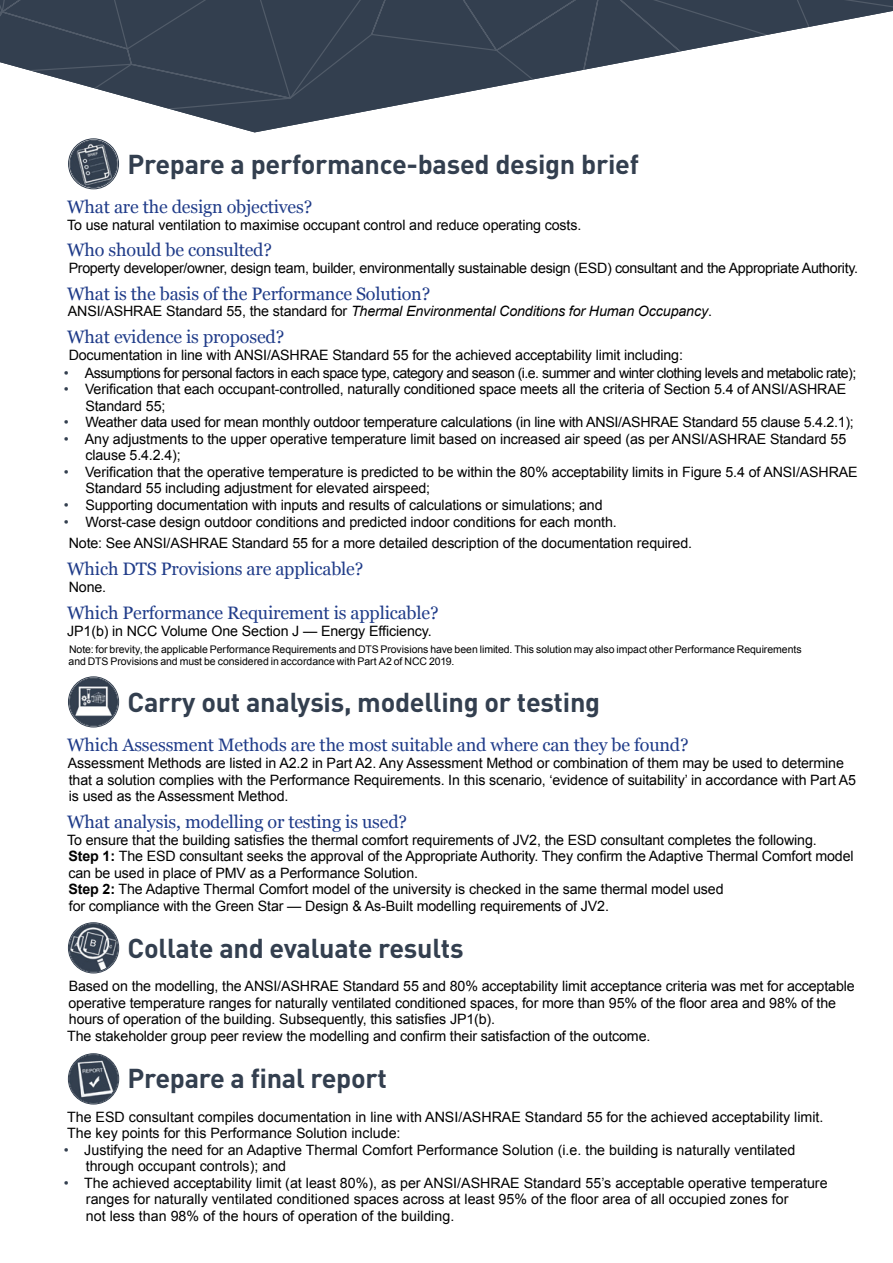
<style>
.page{position:relative;width:893px;height:1263px;background:#fff}
.page>*{position:absolute;margin:0;border:0;box-sizing:border-box;transform-origin:0 0}
.Heading_1{font:700 27px "DIN Pro";letter-spacing:-.01em;color:#333f4f}
.Heading_2{font:18px "Georgia";letter-spacing:-.01em;color:#203c89}
.List_Paragraph{font:14.25px/16.5px "Arial";letter-spacing:-.01em;color:#000}
.List_Paragraph-2{font:14.25px "Arial";letter-spacing:-.04em;color:#000}
.t1{font:italic 14.25px "Arial";letter-spacing:-.01em;color:#000}
.Footnotes{font:10.5px/12px "Arial";letter-spacing:-.005em;color:#000}
.s1{font-style:normal}
.s2{color:#333f4f}
.s3{font-weight:700}
</style>
<div class="page">
<svg style="left:0;top:0;width:893px;height:132px"></svg>
<img style="left:70px;top:140px;width:47px;height:47px;border-radius:23px">
<div style="left:68px;top:138px;width:51px;height:51px;border:1px solid #333f4f;border-radius:50%"></div>
<div style="left:70px;top:140px;width:47px;height:48px;border:1px solid #333f4f;border-radius:50%"></div>
<img style="left:69px;top:1055px;width:49px;height:48px;border-radius:24px">
<div style="left:68px;top:1053px;width:51px;height:51px;border:1px solid #333f4f;border-radius:50%"></div>
<div style="left:69px;top:1054px;width:49px;height:49px;border:1px solid #333f4f;border-radius:50%"></div>
<img style="left:70px;top:678px;width:47px;height:48px;border-radius:24px">
<div style="left:68px;top:676px;width:51px;height:51px;border:1px solid #333f4f;border-radius:50%"></div>
<div style="left:69px;top:678px;width:49px;height:48px;border:1px solid #333f4f;border-radius:50%"></div>
<img style="left:70px;top:924px;width:48px;height:48px;border-radius:24px">
<div style="left:68px;top:922px;width:51px;height:51px;border:1px solid #333f4f;border-radius:50%"></div>
<div style="left:69px;top:923px;width:49px;height:49px;border:1px solid #333f4f;border-radius:50%"></div>
<p class="Heading_1" style="left:128px;top:146px;width:513px">Prepare a performance-based design brief</p>
<p class="Heading_2" style="left:67px;top:194px;width:247px">What are the design objectives?</p>
<p class="List_Paragraph" style="left:67px;top:217px;width:516px">To use natural ventilation to maximise occupant control and reduce operating costs.</p>
<p class="Heading_2" style="left:67px;top:237px;width:206px">Who should be consulted?</p>
<p class="List_Paragraph" style="left:69px;top:260px;width:791px">Property developer/owner, design team, builder, environmentally sustainable design (ESD) consultant and the Appropriate Authority.</p>
<p class="Heading_2" style="left:67px;top:280px;width:365px">What is the basis of the Performance Solution?</p>
<p class="t1" style="left:68px;top:302px;width:646px"><span class="s1">ANSI/ASHRAE Standard 55, the standard for</span> Thermal Environmental Conditions for Human Occupancy<span class="s1">.</span></p>
<p class="Heading_2" style="left:67px;top:324px;width:219px">What evidence is proposed?</p>
<p class="List_Paragraph" style="left:69px;top:347px;width:616px">Documentation in line with ANSI/ASHRAE Standard 55 for the achieved acceptability limit including:</p>
<p class="List_Paragraph-2" style="left:64px;top:363px;width:794px"><span class="s2">•</span> Assumptions for personal factors in each space type, category and season (i.e. summer and winter clothing levels and metabolic rate);</p>
<p class="List_Paragraph" style="left:85px;top:381px;width:762px;text-indent:-22px"><span class="s2">•</span> Verification that each occupant-controlled, naturally conditioned space meets all the criteria of Section 5.4 of ANSI/ASHRAE<br>Standard 55;</p>
<p class="List_Paragraph" style="left:64px;top:414px;width:792px"><span class="s2">•</span> Weather data used for mean monthly outdoor temperature calculations (in line with ANSI/ASHRAE Standard 55 clause 5.4.2.1);</p>
<p class="List_Paragraph" style="left:85px;top:430px;width:762px;text-indent:-22px"><span class="s2">•</span> Any adjustments to the upper operative temperature limit based on increased air speed (as per ANSI/ASHRAE Standard 55 clause 5.4.2.4);</p>
<p class="List_Paragraph" style="left:85px;top:463px;width:774px;text-indent:-22px"><span class="s2">•</span> Verification that the operative temperature is predicted to be within the 80% acceptability limits in Figure 5.4 of ANSI/ASHRAE<br>Standard 55 including adjustment for elevated airspeed;</p>
<p class="List_Paragraph" style="left:64px;top:496px;width:540px"><span class="s2">•</span> Supporting documentation with inputs and results of calculations or simulations; and</p>
<p class="List_Paragraph" style="left:64px;top:514px;width:554px"><span class="s2">•</span> Worst-case design outdoor conditions and predicted indoor conditions for each month.</p>
<p class="List_Paragraph" style="left:69px;top:535px;width:625px">Note: See ANSI/ASHRAE Standard 55 for a more detailed description of the documentation required.</p>
<p class="Heading_2" style="left:67px;top:556px;width:298px">Which DTS Provisions are applicable?</p>
<p class="List_Paragraph" style="left:69px;top:579px;width:39px">None.</p>
<p class="Heading_2" style="left:67px;top:600px;width:373px">Which Performance Requirement is applicable?</p>
<p class="List_Paragraph" style="left:67px;top:623px;width:366px">JP1(b) in NCC Volume One Section J — Energy Efficiency.</p>
<p class="Footnotes" style="left:69px;top:643px;width:734px">Note: for brevity, the applicable Performance Requirements and DTS Provisions have been limited. This solution may also impact other Performance Requirements and DTS Provisions and must be considered in accordance with Part A2 of NCC 2019.</p>
<p class="Heading_1" style="left:128px;top:683px;width:474px">Carry out analysis, modelling or testing</p>
<p class="Heading_2" style="left:67px;top:732px;width:623px">Which Assessment Methods are the most suitable and where can they be found?</p>
<p class="List_Paragraph" style="left:68px;top:755px;width:790px">Assessment Methods are listed in A2.2 in Part A2. Any Assessment Method or combination of them may be used to determine that a solution complies with the Performance Requirements. In this scenario, ‘evidence of suitability’ in accordance with Part A5 is used as the Assessment Method.</p>
<p class="Heading_2" style="left:67px;top:809px;width:341px">What analysis, modelling or testing is used?</p>
<p class="List_Paragraph" style="left:67px;top:831px;width:751px">To ensure that the building satisfies the thermal comfort requirements of JV2, the ESD consultant completes the following.</p>
<p class="List_Paragraph" style="left:68px;top:848px;width:787px"><span class="s3">Step 1:</span> The ESD consultant seeks the approval of the Appropriate Authority. They confirm the Adaptive Thermal Comfort model can be used in place of PMV as a Performance Solution.</p>
<p class="List_Paragraph" style="left:68px;top:881px;width:657px"><span class="s3">Step 2:</span> The Adaptive Thermal Comfort model of the university is checked in the same thermal model used for compliance with the Green Star — Design &amp; As-Built modelling requirements of JV2.</p>
<p class="Heading_1" style="left:128px;top:929px;width:338px">Collate and evaluate results</p>
<p class="List_Paragraph" style="left:69px;top:978px;width:788px">Based on the modelling, the ANSI/ASHRAE Standard 55 and 80% acceptability limit acceptance criteria was met for acceptable operative temperature ranges for naturally ventilated conditioned spaces, for more than 95% of the floor area and 98% of the hours of operation of the building. Subsequently, this satisfies JP1(b).</p>
<p class="List_Paragraph" style="left:67px;top:1028px;width:585px">The stakeholder group peer review the modelling and confirm their satisfaction of the outcome.</p>
<p class="Heading_1" style="left:128px;top:1060px;width:261px">Prepare a final report</p>
<p class="List_Paragraph" style="left:67px;top:1109px;width:758px">The ESD consultant compiles documentation in line with ANSI/ASHRAE Standard 55 for the achieved acceptability limit.<br>The key points for this Performance Solution include:</p>
<p class="List_Paragraph" style="left:86px;top:1142px;width:711px;text-indent:-22px"><span class="s2">•</span> Justifying the need for an Adaptive Thermal Comfort Performance Solution (i.e. the building is naturally ventilated through occupant controls); and</p>
<p class="List_Paragraph" style="left:86px;top:1175px;width:743px;text-indent:-22px"><span class="s2">•</span> The achieved acceptability limit (at least 80%), as per ANSI/ASHRAE Standard 55’s acceptable operative temperature ranges for naturally ventilated conditioned spaces across at least 95% of the floor area of all occupied zones for<br>not less than 98% of the hours of operation of the building.</p>
</div>
